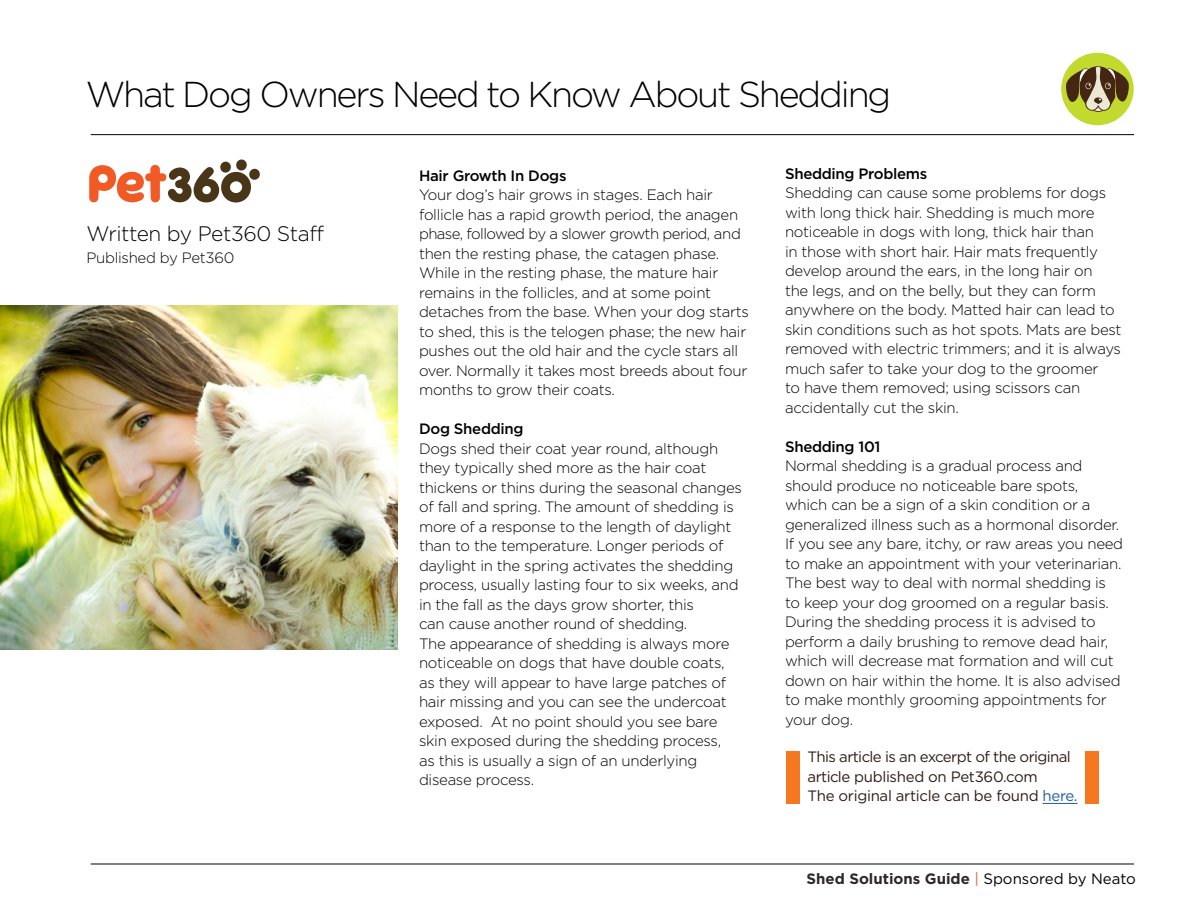
<style>
.page{position:relative;width:1188px;height:918px;background:#fff}
.page>*{position:absolute;margin:0;border:0;box-sizing:border-box;transform-origin:0 0}
.t1{font:300 36px "Gotham HTF";letter-spacing:-.06em;color:#000}
.t2{font:300 21px "Gotham HTF";letter-spacing:-.02em;color:#000}
.t3{font:300 15px/19.5px "Gotham HTF";letter-spacing:-.02em;color:#000}
.t4{font:15px/19.5px "Gotham HTF";letter-spacing:-.03em;color:#321b14}
.t5{font:500 15px "Gotham HTF";letter-spacing:-.02em;color:#000}
.t6{font:700 15px "Gotham HTF";color:#2e2926}
.s1{color:#215e9e}
.s2{font-weight:400;color:#f2593b}
.s3{font-weight:400;color:#000}
</style>
<div class="page">
<hr style="left:91px;top:134px;width:1043px;height:1px;background:#000">
<div style="left:1061px;top:53px;width:73px;height:72px;background:#c2d92e;border-radius:50%"></div>
<svg style="left:1065px;top:66px;width:65px;height:49px"></svg>
<svg style="left:89px;top:159px;width:171px;height:43px"></svg>
<hr style="left:91px;top:864px;width:1043px;height:1px;background:#000">
<img style="left:0;top:306px;width:397px;height:344px">
<hr style="left:1043px;top:803px;width:35px;height:1px;background:#215e9e">
<div style="left:786px;top:751px;width:13px;height:52px;background:#f57821"></div>
<div style="left:1085px;top:751px;width:14px;height:52px;background:#f57821"></div>
<h1 class="t1" style="left:86px;top:75px;width:807px">What Dog Owners Need to Know About Shedding</h1>
<h2 class="t2" style="left:86px;top:222px;width:239px">Written by Pet360 Staff</h2>
<p class="t3" style="left:86px;top:247px;width:150px">Published by Pet360</p>
<p class="t5" style="left:419px;top:167px;width:149px">Hair Growth In Dogs</p>
<p class="t3" style="left:419px;top:185px;width:332px">Your dog’s hair grows in stages. Each hair follicle has a rapid growth period, the anagen phase, followed by a slower growth period, and then the resting phase, the catagen phase.<br>While in the resting phase, the mature hair remains in the follicles, and at some point detaches from the base. When your dog starts to shed, this is the telogen phase; the new hair pushes out the old hair and the cycle stars all over. Normally it takes most breeds about four months to grow their coats.</p>
<p class="t5" style="left:419px;top:421px;width:106px">Dog Shedding</p>
<p class="t3" style="left:419px;top:439px;width:324px">Dogs shed their coat year round, although they typically shed more as the hair coat thickens or thins during the seasonal changes of fall and spring. The amount of shedding is more of a response to the length of daylight than to the temperature. Longer periods of daylight in the spring activates the shedding process, usually lasting four to six weeks, and in the fall as the days grow shorter, this<br>can cause another round of shedding.<br>The appearance of shedding is always more noticeable on dogs that have double coats, as they will appear to have large patches of hair missing and you can see the undercoat exposed. At no point should you see bare skin exposed during the shedding process,<br>as this is usually a sign of an underlying disease process.</p>
<p class="t5" style="left:785px;top:165px;width:144px">Shedding Problems</p>
<p class="t3" style="left:785px;top:183px;width:338px">Shedding can cause some problems for dogs with long thick hair. Shedding is much more noticeable in dogs with long, thick hair than<br>in those with short hair. Hair mats frequently develop around the ears, in the long hair on<br>the legs, and on the belly, but they can form anywhere on the body. Matted hair can lead to skin conditions such as hot spots. Mats are best removed with electric trimmers; and it is always much safer to take your dog to the groomer<br>to have them removed; using scissors can accidentally cut the skin.</p>
<p class="t5" style="left:785px;top:438px;width:97px">Shedding 101</p>
<p class="t3" style="left:785px;top:456px;width:340px">Normal shedding is a gradual process and should produce no noticeable bare spots, which can be a sign of a skin condition or a generalized illness such as a hormonal disorder.<br>If you see any bare, itchy, or raw areas you need to make an appointment with your veterinarian.<br>The best way to deal with normal shedding is to keep your dog groomed on a regular basis.<br>During the shedding process it is advised to perform a daily brushing to remove dead hair, which will decrease mat formation and will cut down on hair within the home. It is also advised to make monthly grooming appointments for your dog.</p>
<p class="t4" style="left:808px;top:747px;width:271px">This article is an excerpt of the original article published on Pet360.com<br>The original article can be found <span class="s1">here.</span></p>
<p class="t6" style="left:807px;top:870px;width:331px">Shed Solutions Guide <span class="s2">|</span> <span class="s3">Sponsored by Neato</span></p>
</div>
